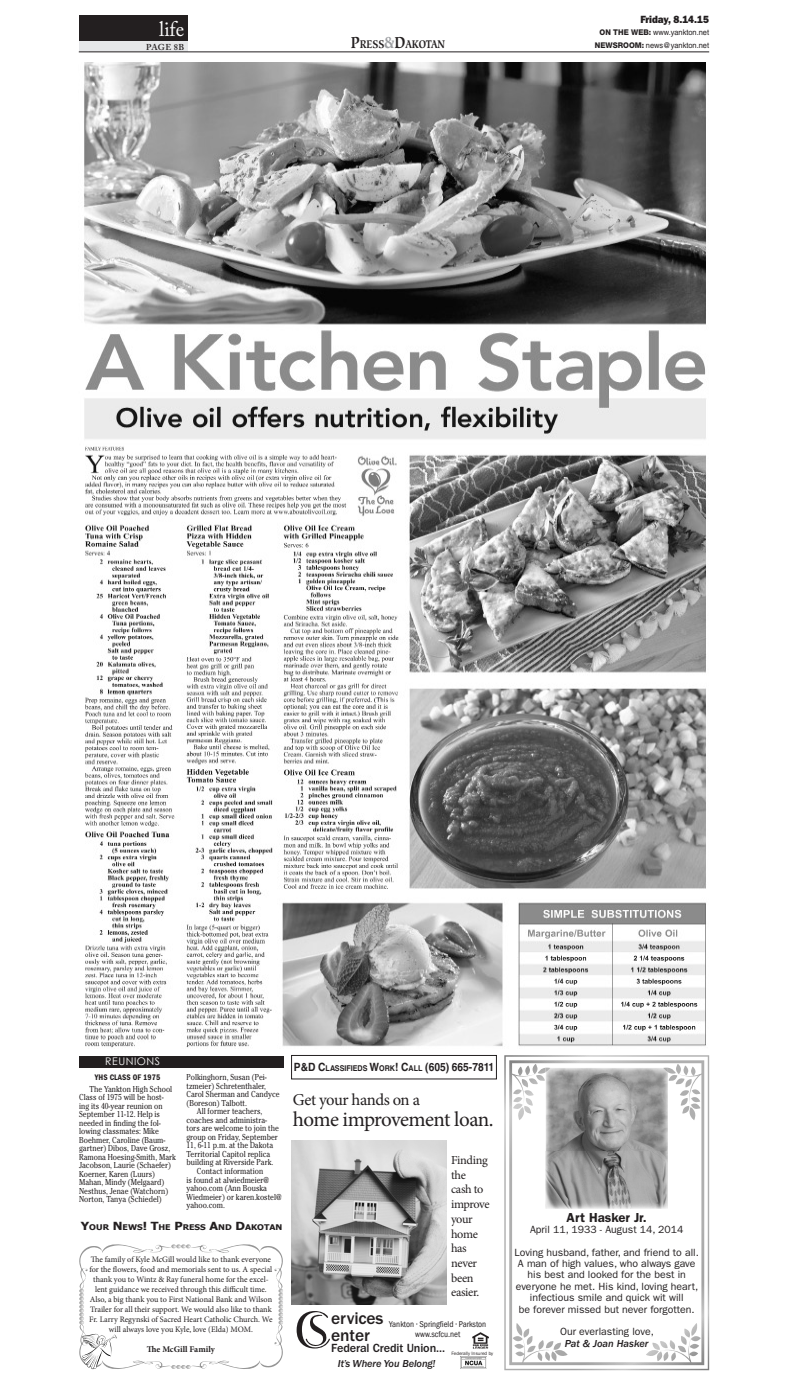
<style>
.page{position:relative;width:788px;height:1386px;background:#fff}
.page>*{position:absolute;margin:0;border:0;box-sizing:border-box;transform-origin:0 0}
.t1{font:21px "Minion Pro";letter-spacing:-.03em;color:#231f20}
.t2{font:21px "Adobe Caslon Pro";color:#fff;scale:.95 1}
.t3{font:500 17.5px/17.5px "ITC Franklin Gothic Std";letter-spacing:-.01em;color:#231f20}
.t4{font:16.62px "Minion Pro";letter-spacing:-.03em;color:#231f20}
.t5{font:600 13.12px "ITC Franklin Gothic Std";color:#231f20}
.t6{font:12.25px/14.7px "Minion Pro";letter-spacing:-.03em;color:#231f20}
.t7{font:500 12.25px "ITC Franklin Gothic Std";letter-spacing:-.01em;color:#231f20}
.AGATE_Helv_8_0{font:700 11.38px "Helvetica LT Std";color:#231f20;scale:.9 1}
.t8{font:700 11.03px "Hiroshige Std";letter-spacing:-.005em;color:#231f20;scale:.81 1}
.t9{font:10.5px/11.4px "ITC Franklin Gothic Std";color:#231f20;text-align:center}
.t10{font:10.5px "ITC Franklin Gothic Std Med It";letter-spacing:-.01em;color:#231f20}
.CUTLINE{font:10.5px "ITC Franklin Gothic Std Hvy";letter-spacing:-.005em;color:#231f20;scale:.95 1}
.t11{font:10.5px "Century Gothic";letter-spacing:.05em;color:#fff}
.t12{font:condensed 8.75px/10.5px "ITC Franklin Gothic Std";color:#231f20;text-align:center}
.t13{font:700 8.75px "Minion Pro";color:#231f20}
.t14{font:8.58px/8.6px "Cheltenham Std";color:#231f20;scale:.85 1}
.t15{font:600 8.58px "Adobe Caslon Pro";letter-spacing:.025em;color:#231f20}
.t16{font:8.31px/10px "Minion Pro";color:#231f20;text-align:center}
.Record_Head{font:8.31px "ITC Franklin Gothic Std Dm Cd";color:#231f20}
.CUTLINE-2{font:7.88px "Helvetica LT Std";color:#231f20;scale:.95 1}
.t17{font:700 7.79px "Tahoma";color:#231f20;scale:1.13 1}
.t18{font:4.81px "ITC Franklin Gothic Std";color:#231f20}
.s1{font-family:"Helvetica Neue LT Std";font-weight:800}
.s2{font-size:15.75px}
.s3{font-size:15.75px;color:#9d9fa2}
.s4{font-size:11.2px}
.s5{font-size:7.96px}
.s6{font-family:"ITC Franklin Gothic Std Med It"}
</style>
<div class="page">
<div style="left:79px;top:16px;width:108px;height:27px;background:#231f20"></div>
<div style="left:79px;top:42px;width:108px;height:10px;background:#e6e7e9"></div>
<hr style="left:79px;top:52px;width:630px;height:1px;background:#231f20">
<img style="left:84px;top:63px;width:622px;height:985px">
<div style="left:79px;top:1056px;width:205px;height:12px;background:#231f20"></div>
<svg style="left:296px;top:1311px;width:34px;height:38px"></svg>
<img style="left:460px;top:1356px;width:26px;height:12px">
<img style="left:291px;top:1141px;width:155px;height:163px">
<img style="left:472px;top:1332px;width:17px;height:17px">
<svg style="left:504px;top:1055px;width:205px;height:315px"></svg>
<svg style="left:509px;top:1060px;width:195px;height:305px"></svg>
<svg style="left:512px;top:1323px;width:55px;height:41px"></svg>
<svg style="left:645px;top:1323px;width:55px;height:41px"></svg>
<img style="left:545px;top:1068px;width:122px;height:140px">
<svg style="left:510px;top:1064px;width:40px;height:56px"></svg>
<svg style="left:663px;top:1064px;width:39px;height:56px"></svg>
<svg style="left:79px;top:1244px;width:204px;height:126px"></svg>
<div style="left:291px;top:1055px;width:205px;height:24px;border:1px solid #231f20"></div>
<p class="t2" style="left:159px;top:16px;width:28px">life</p>
<p class="t15" style="left:146px;top:42px;width:40px">PAGE 8B</p>
<p class="CUTLINE" style="left:640px;top:13px;width:74px">Friday, 8.14.15</p>
<p class="CUTLINE-2" style="left:599px;top:28px;width:117px"><span class="s1">ON THE WEB:</span> www.yankton.net</p>
<p class="t8" style="left:351px;top:38px;width:118px"><span class="s2">P</span>RESS<span class="s3">&amp;</span><span class="s2">D</span>AKOTAN</p>
<p class="CUTLINE-2" style="left:595px;top:40px;width:122px"><span class="s1">NEWSROOM:</span> news@yankton.net</p>
<p class="t11" style="left:105px;top:1054px;width:56px">REUNIONS</p>
<p class="Record_Head" style="left:95px;top:1072px;width:67px">YHS CLASS OF 1975</p>
<p class="t14" style="left:79px;top:1084px;width:115px;text-indent:10px">The Yankton High School<br>Class of 1975 will be host-<br>ing its 40-year reunion on<br>September 11-12. Help is needed in finding the fol&shy;lowing classmates: Mike<br>Boehmer, Caroline (Baum&shy;gartner) Dibos, Dave Grosz,<br>Ramona Hoesing-Smith, Mark<br>Jacobson, Laurie (Schaefer)<br>Koerner, Karen (Luurs)<br>Mahan, Mindy (Melgaard)<br>Nesthus, Jenae (Watchorn)<br>Norton, Tanya (Schiedel)</p>
<p class="t14" style="left:186px;top:1073px;width:111px">Polkinghorn, Susan (Pei&shy;tzmeier) Schretenthaler,<br>Carol Sherman and Candyce (Boreson) Talbott.</p>
<p class="t14" style="left:186px;top:1107px;width:110px;text-indent:10px">All former teachers, coaches and administra&shy;tors are welcome to join the group on Friday, September<br>11, 6-11 p.m. at the Dakota<br>Territorial Capitol replica building at Riverside Park.</p>
<p class="t14" style="left:186px;top:1167px;width:113px;text-indent:10px">Contact information<br>is found at alwiedmeier@ yahoo.com (Ann Bouska<br>Wiedmeier) or karen.kostel@ yahoo.com.</p>
<p class="t17" style="left:81px;top:1222px;width:169px"><span class="s4">Y</span>OUR <span class="s4">N</span>EWS<span class="s4">! T</span>HE <span class="s4">P</span>RESS <span class="s4">A</span>ND <span class="s4">D</span>AKOTAN</p>
<p class="t16" style="left:89px;top:1254px;width:185px">The family of Kyle McGill would like to thank everyone for the flowers, food and memorials sent to us. A special thank you to Wintz &amp; Ray funeral home for the excel&shy;lent guidance we received through this difficult time.<br>Also, a big thank you to First National Bank and Wilson Trailer for all their support. We would also like to thank Fr. Larry Regynski of Sacred Heart Catholic Church. We will always love you Kyle, love (Elda) MOM.</p>
<p class="t13" style="left:147px;top:1343px;width:70px">The McGill Family</p>
<p class="AGATE_Helv_8_0" style="left:294px;top:1060px;width:224px">P&amp;D C<span class="s5">LASSIFIEDS</span> W<span class="s5">ORK</span>! C<span class="s5">ALL</span> (605) 665-7811</p>
<p class="t4" style="left:293px;top:1089px;width:129px">Get your hands on a</p>
<p class="t1" style="left:293px;top:1105px;width:202px">home improvement loan.</p>
<p class="t6" style="left:451px;top:1153px;width:40px">Finding the<br>cash to improve your home has never been easier.</p>
<p class="t3" style="left:331px;top:1309px;width:54px">ervices enter</p>
<p class="t7" style="left:331px;top:1341px;width:115px">Federal Credit Union...</p>
<p class="t10" style="left:338px;top:1357px;width:99px">It’s Where You Belong!</p>
<p class="t12" style="left:389px;top:1319px;width:98px">Yankton • Springfield • Parkston www.scfcu.net</p>
<p class="t18" style="left:451px;top:1350px;width:43px">Federally Insured by</p>
<p class="t5" style="left:566px;top:1209px;width:82px">Art Hasker Jr.</p>
<p class="t9" style="left:514px;top:1218px;width:186px;line-height:22.8px">April 11, 1933 - August 14, 2014<br>Loving husband, father, and friend to all.</p>
<p class="t9" style="left:515px;top:1258px;width:184px">A man of high values, who always gave his best and looked for the best in everyone he met. His kind, loving heart, infectious smile and quick wit will<br>be forever missed but never forgotten.</p>
<p class="t9" style="left:560px;top:1326px;width:95px">Our everlasting love,<br><span class="s6">Pat &amp; Joan Hasker</span></p>
</div>
